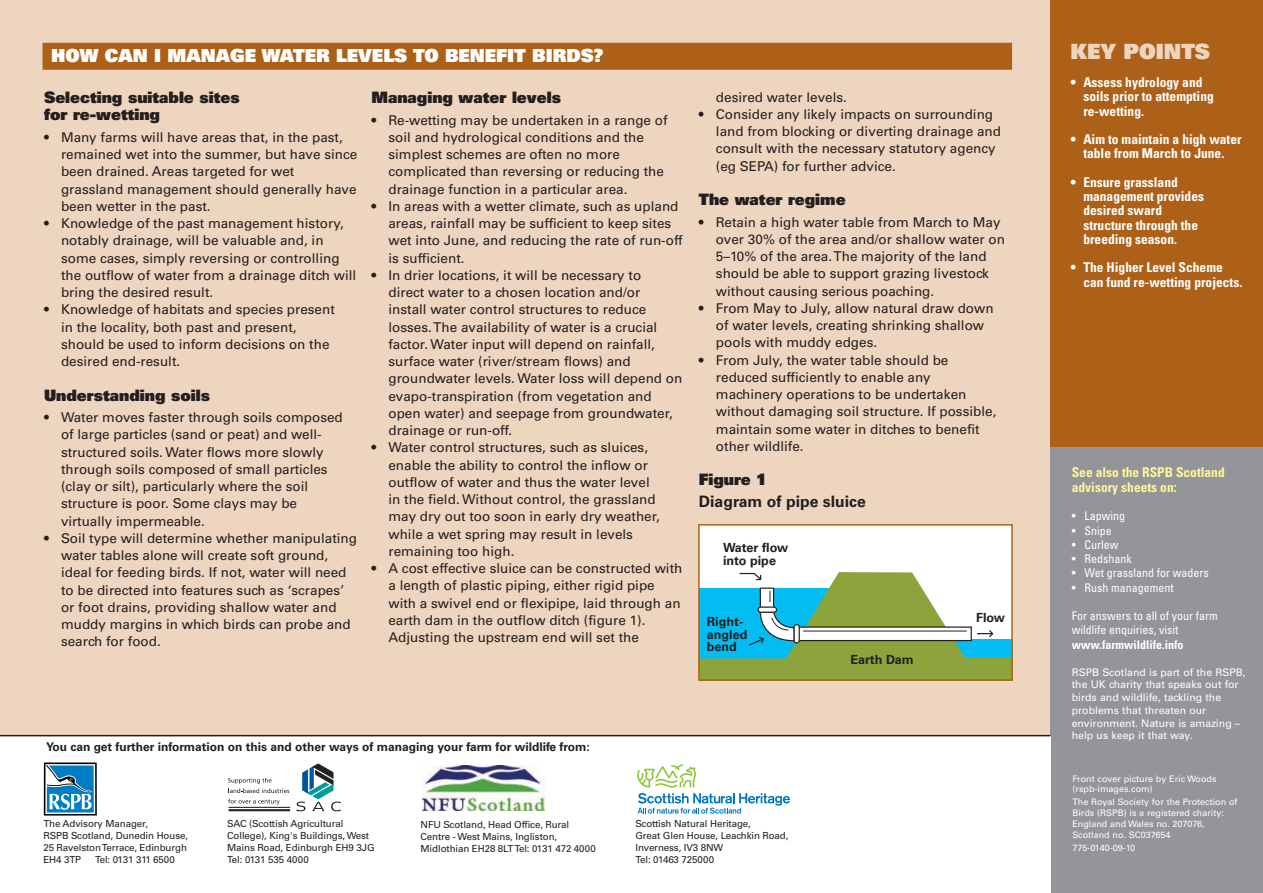
<style>
.page{position:relative;width:1263px;height:893px;background:#eed5bf}
.page>*{position:absolute;margin:0;border:0;box-sizing:border-box;transform-origin:0 0}
.t1{font:900 21px "Univers";color:#eed5bf}
.t2{font:900 18px "Univers";color:#fff}
.t3{font:900 15.75px/17.2px "Univers";color:#231f20}
.t4{font:700 15.75px "Univers";color:#231f20}
.t5{font:13.5px/17.2px "Univers";color:#231f20}
.t6{font:700 condensed 13.5px/14.2px "Univers";color:#fff}
.t7{font:700 condensed 13.5px/15px "Univers";color:#fff79a}
.t8{font:700 12.6px/12.6px "Univers";color:#231f20}
.t9{font:condensed 12px/14.2px "Univers";color:#fff}
.t10{font:700 12px "Univers";color:#231f20}
.t11{font:700 condensed 12px "Univers";color:#fff}
.t12{font:10.5px/12.8px "Univers";color:#fff}
.t13{font:9.75px/12px "Univers";letter-spacing:-.01em;color:#231f20}
.t14{font:9px/10.8px "Univers";color:#fff}
</style>
<div class="page">
<div style="left:1050px;top:0;width:213px;height:891px;background:#ad6118"></div>
<div style="left:1050px;top:447px;width:213px;height:446px;background:#939598"></div>
<div style="left:43px;top:43px;width:969px;height:27px;background:#ad6118"></div>
<div style="left:0;top:736px;width:1050px;height:157px;background:#fff"></div>
<hr style="left:0;top:735px;width:1050px;height:1px;background:#231f20">
<div style="left:699px;top:525px;width:313px;height:155px;background:#fff"></div>
<svg style="left:701px;top:572px;width:309px;height:106px"></svg>
<div style="left:698px;top:524px;width:315px;height:157px;border:2px solid #ad6118"></div>
<svg style="left:44px;top:762px;width:53px;height:53px"></svg>
<svg style="left:296px;top:764px;width:45px;height:47px"></svg>
<svg style="left:228px;top:799px;width:52px;height:6px"></svg>
<svg style="left:228px;top:778px;width:61px;height:15px"></svg>
<hr style="left:229px;top:809px;width:61px;height:2px;background:#231f20">
<hr style="left:229px;top:807px;width:61px;height:1px;background:#231f20">
<svg style="left:422px;top:765px;width:123px;height:46px"></svg>
<img style="left:423px;top:766px;width:121px;height:44px">
<svg style="left:637px;top:764px;width:153px;height:50px"></svg>
<h2 class="t2" style="left:51px;top:49px;width:554px">HOW CAN I MANAGE WATER LEVELS TO BENEFIT BIRDS?</h2>
<p class="t3" style="left:44px;top:90px;width:197px">Selecting suitable sites for re-wetting</p>
<p class="t5" style="left:61px;top:130px;width:298px;text-indent:-17px">• Many farms will have areas that, in the past, remained wet into the summer, but have since been drained. Areas targeted for wet grassland management should generally have been wetter in the past.</p>
<p class="t5" style="left:61px;top:216px;width:297px;text-indent:-17px">• Knowledge of the past management history, notably drainage, will be valuable and, in some cases, simply reversing or controlling the outflow of water from a drainage ditch will bring the desired result.</p>
<p class="t5" style="left:61px;top:302px;width:275px;text-indent:-17px">• Knowledge of habitats and species present in the locality, both past and present, should be used to inform decisions on the desired end-result.</p>
<p class="t3" style="left:44px;top:388px;width:168px">Understanding soils</p>
<p class="t5" style="left:61px;top:410px;width:283px;text-indent:-17px">• Water moves faster through soils composed of large particles (sand or peat) and well&shy;structured soils. Water flows more slowly through soils composed of small particles (clay or silt), particularly where the soil structure is poor. Some clays may be virtually impermeable.</p>
<p class="t5" style="left:61px;top:531px;width:298px;text-indent:-17px">• Soil type will determine whether manipulating water tables alone will create soft ground, ideal for feeding birds. If not, water will need to be directed into features such as ‘scrapes’ or foot drains, providing shallow water and muddy margins in which birds can probe and search for food.</p>
<p class="t3" style="left:371px;top:90px;width:191px">Managing water levels</p>
<p class="t5" style="left:388px;top:112px;width:281px;text-indent:-17px">• Re-wetting may be undertaken in a range of soil and hydrological conditions and the simplest schemes are often no more complicated than reversing or reducing the drainage function in a particular area.</p>
<p class="t5" style="left:388px;top:199px;width:296px;text-indent:-17px">• In areas with a wetter climate, such as upland areas, rainfall may be sufficient to keep sites wet into June, and reducing the rate of run-off is sufficient.</p>
<p class="t5" style="left:388px;top:268px;width:295px;text-indent:-17px">• In drier locations, it will be necessary to<br>direct water to a chosen location and/or<br>install water control structures to reduce losses. The availability of water is a crucial factor. Water input will depend on rainfall, surface water (river/stream flows) and groundwater levels. Water loss will depend on evapo-transpiration (from vegetation and open water) and seepage from groundwater, drainage or run-off.</p>
<p class="t5" style="left:388px;top:440px;width:273px;text-indent:-17px">• Water control structures, such as sluices, enable the ability to control the inflow or outflow of water and thus the water level in the field. Without control, the grassland may dry out too soon in early dry weather, while a wet spring may result in levels remaining too high.</p>
<p class="t5" style="left:388px;top:561px;width:295px;text-indent:-17px">• A cost effective sluice can be constructed with a length of plastic piping, either rigid pipe with a swivel end or flexipipe, laid through an earth dam in the outflow ditch (figure 1).<br>Adjusting the upstream end will set the</p>
<p class="t5" style="left:716px;top:89px;width:133px">desired water levels.</p>
<p class="t5" style="left:716px;top:107px;width:287px;text-indent:-17px">• Consider any likely impacts on surrounding land from blocking or diverting drainage and consult with the necessary statutory agency (eg SEPA) for further advice.</p>
<p class="t3" style="left:699px;top:192px;width:148px">The water regime</p>
<p class="t5" style="left:716px;top:214px;width:291px;text-indent:-17px">• Retain a high water table from March to May over 30% of the area and/or shallow water on 5–10% of the area. The majority of the land should be able to support grazing livestock without causing serious poaching.</p>
<p class="t5" style="left:716px;top:301px;width:279px;text-indent:-17px">• From May to July, allow natural draw down of water levels, creating shrinking shallow pools with muddy edges.</p>
<p class="t5" style="left:716px;top:352px;width:282px;text-indent:-17px">• From July, the water table should be reduced sufficiently to enable any machinery operations to be undertaken without damaging soil structure. If possible, maintain some water in ditches to benefit other wildlife.</p>
<p class="t3" style="left:699px;top:472px;width:70px">Figure 1</p>
<p class="t4" style="left:699px;top:495px;width:168px">Diagram of pipe sluice</p>
<p class="t8" style="left:723px;top:543px;width:67px">Water flow into pipe</p>
<p class="t8" style="left:707px;top:616px;width:42px">Right&shy;angled bend</p>
<p class="t8" style="left:850px;top:654px;width:65px">Earth Dam</p>
<p class="t8" style="left:976px;top:612px;width:31px">Flow</p>
<p class="t10" style="left:46px;top:742px;width:545px">You can get further information on this and other ways of managing your farm for wildlife from:</p>
<p class="t13" style="left:43px;top:819px;width:146px">The Advisory Manager,<br>RSPB Scotland, Dunedin House,<br>25 Ravelston Terrace, Edinburgh<br>EH4 3TP</p>
<p class="t13" style="left:95px;top:855px;width:82px">Tel: 0131 311 6500</p>
<p class="t13" style="left:227px;top:819px;width:149px">SAC (Scottish Agricultural<br>College), King's Buildings, West<br>Mains Road, Edinburgh EH9 3JG<br>Tel: 0131 535 4000</p>
<p class="t13" style="left:421px;top:819px;width:177px">NFU Scotland, Head Office, Rural<br>Centre - West Mains, Ingliston,<br>Midlothian EH28 8LT Tel: 0131 472 4000</p>
<p class="t13" style="left:635px;top:818px;width:154px">Scottish Natural Heritage,<br>Great Glen House, Leachkin Road,<br>Inverness, IV3 8NW<br>Tel: 01463 725000</p>
<h1 class="t1" style="left:1070px;top:44px;width:141px">KEY POINTS</h1>
<p class="t6" style="left:1083px;top:76px;width:132px;text-indent:-13px">• Assess hydrology and soils prior to attempting re-wetting.</p>
<p class="t6" style="left:1070px;top:133px;width:173px;text-align:center">• Aim to maintain a high water table from March to June.</p>
<p class="t6" style="left:1083px;top:176px;width:122px;text-indent:-13px">• Ensure grassland management provides desired sward structure through the breeding season.</p>
<p class="t6" style="left:1083px;top:262px;width:160px;text-indent:-13px">• The Higher Level Scheme can fund re-wetting projects.</p>
<p class="t7" style="left:1072px;top:466px;width:155px">See also the RSPB Scotland advisory sheets on:</p>
<p class="t9" style="left:1072px;top:510px;width:55px">• Lapwing</p>
<p class="t9" style="left:1072px;top:524px;width:42px">• Snipe</p>
<p class="t9" style="left:1072px;top:538px;width:48px">• Curlew</p>
<p class="t9" style="left:1072px;top:553px;width:62px">• Redshank</p>
<p class="t9" style="left:1072px;top:567px;width:139px">• Wet grassland for waders</p>
<p class="t9" style="left:1072px;top:581px;width:104px">• Rush management</p>
<p class="t9" style="left:1072px;top:610px;width:147px">For answers to all of your farm wildlife enquiries, visit</p>
<p class="t11" style="left:1072px;top:640px;width:113px">www.farmwildlife.info</p>
<p class="t12" style="left:1072px;top:666px;width:176px">RSPB Scotland is part of the RSPB, the UK charity that speaks out for birds and wildlife, tackling the problems that threaten our environment. Nature is amazing – help us keep it that way.</p>
<p class="t14" style="left:1072px;top:774px;width:146px">Front cover picture by Eric Woods (rspb-images.com)</p>
<p class="t14" style="left:1072px;top:798px;width:167px">The Royal Society for the Protection of<br>Birds (RSPB) is a registered charity:<br>England and Wales no. 207076,<br>Scotland no. SC037654</p>
<p class="t14" style="left:1072px;top:843px;width:64px">775-0140-09-10</p>
</div>
